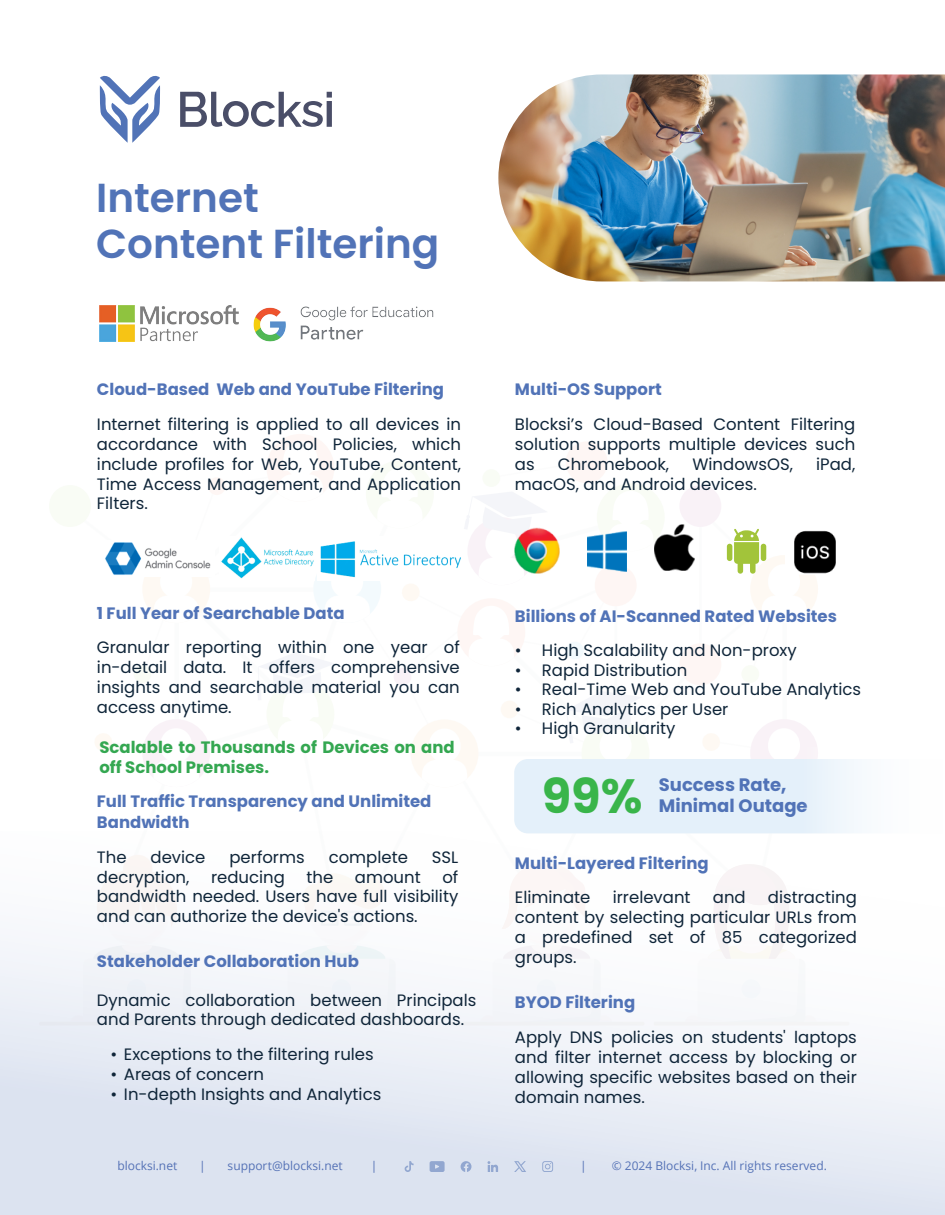
<style>
.page{position:relative;width:945px;height:1215px;background:#fff}
.page>*{position:absolute;margin:0;border:0;box-sizing:border-box;transform-origin:0 0}
.t1{font:700 48px "Poppins";color:#39b54a}
.t2{font:600 40.5px/46.5px "Poppins";color:#5173b7}
.t3{font:700 18px "Poppins";color:#5173b7}
.t4{font:16.5px/19.8px "Poppins";color:#0f2539;text-align:justify}
.t5{font:700 16.5px/21px "Poppins";color:#5173b7}
.t6{font:700 16.5px/19.8px "Poppins";color:#34a751}
.t7{font:12px "Open Sans";color:#5572b6}
</style>
<div class="page">
<svg style="left:99px;top:75px;width:61px;height:68px"></svg>
<svg style="left:180px;top:92px;width:152px;height:35px"></svg>
<img style="left:99px;top:306px;width:140px;height:35px">
<img style="left:253px;top:306px;width:180px;height:35px">
<div style="left:0;top:832px;width:945px;height:383px;background:linear-gradient(to bottom,#fff,#dbe2f0)"></div>
<svg style="left:404px;top:1161px;width:10px;height:11px"></svg>
<svg style="left:430px;top:1161px;width:15px;height:11px"></svg>
<svg style="left:461px;top:1161px;width:10px;height:11px"></svg>
<svg style="left:488px;top:1161px;width:10px;height:11px"></svg>
<svg style="left:514px;top:1161px;width:12px;height:11px"></svg>
<svg style="left:542px;top:1161px;width:11px;height:11px"></svg>
<img style="left:498px;top:74px;width:447px;height:207px">
<svg style="left:64px;top:441px;width:881px;height:583px"></svg>
<div style="left:805px;top:748px;width:140px;height:98px;background:linear-gradient(to right,#eef5fb,#fff)"></div>
<h2 class="t2" style="left:96px;top:174px;width:345px">Internet<br>Content Filtering</h2>
<p class="t5" style="left:97px;top:379px;width:349px">Cloud-Based Web and YouTube Filtering</p>
<p class="t4" style="left:97px;top:415px;width:366px">Internet filtering is applied to all devices in accordance with School Policies, which include profiles for Web, YouTube, Content, Time Access Management, and Application Filters.</p>
<p class="t5" style="left:97px;top:602px;width:249px">1 Full Year of Searchable Data</p>
<p class="t4" style="left:97px;top:638px;width:364px">Granular reporting within one year of in-detail data. It offers comprehensive insights and searchable material you can access anytime.</p>
<p class="t6" style="left:99px;top:737px;width:357px">Scalable to Thousands of Devices on and off School Premises.</p>
<p class="t5" style="left:97px;top:791px;width:336px">Full Traffic Transparency and Unlimited<br>Bandwidth</p>
<p class="t4" style="left:97px;top:847px;width:31px">The</p>
<p class="t4" style="left:151px;top:847px;width:56px">device</p>
<p class="t4" style="left:229px;top:847px;width:77px">performs</p>
<p class="t4" style="left:329px;top:847px;width:81px">complete</p>
<p class="t4" style="left:432px;top:847px;width:28px">SSL</p>
<p class="t4" style="left:97px;top:867px;width:94px">decryption,</p>
<p class="t4" style="left:211px;top:867px;width:75px">reducing</p>
<p class="t4" style="left:307px;top:867px;width:28px">the</p>
<p class="t4" style="left:355px;top:867px;width:67px">amount</p>
<p class="t4" style="left:97px;top:867px;width:363px;text-indent:345px">of bandwidth needed. Users have full visibility and can authorize the device's actions.</p>
<p class="t5" style="left:97px;top:950px;width:263px">Stakeholder Collaboration Hub</p>
<p class="t4" style="left:97px;top:990px;width:381px">Dynamic collaboration between Principals and Parents through dedicated dashboards.</p>
<p class="t4" style="left:110px;top:1045px;width:265px">• Exceptions to the filtering rules</p>
<p class="t4" style="left:110px;top:1064px;width:155px">• Areas of concern</p>
<p class="t4" style="left:110px;top:1084px;width:272px">• In-depth Insights and Analytics</p>
<p class="t5" style="left:515px;top:379px;width:148px">Multi-OS Support</p>
<p class="t4" style="left:515px;top:415px;width:342px">Blocksi’s Cloud-Based Content Filtering solution supports multiple devices such as</p>
<p class="t4" style="left:558px;top:454px;width:113px">Chromebook,</p>
<p class="t4" style="left:692px;top:454px;width:102px">WindowsOS,</p>
<p class="t4" style="left:816px;top:454px;width:41px">iPad,</p>
<p class="t4" style="left:515px;top:474px;width:243px">macOS, and Android devices.</p>
<p class="t5" style="left:515px;top:606px;width:324px">Billions of AI-Scanned Rated Websites</p>
<p class="t4" style="left:515px;top:641px;width:283px">• High Scalability and Non-proxy</p>
<p class="t4" style="left:515px;top:660px;width:174px">• Rapid Distribution</p>
<p class="t4" style="left:515px;top:680px;width:348px">• Real-Time Web and YouTube Analytics</p>
<p class="t4" style="left:515px;top:699px;width:215px">• Rich Analytics per User</p>
<p class="t4" style="left:515px;top:719px;width:162px">• High Granularity</p>
<h1 class="t1" style="left:542px;top:769px;width:102px">99%</h1>
<p class="t3" style="left:659px;top:774px;width:129px">Success Rate,</p>
<p class="t3" style="left:659px;top:795px;width:150px">Minimal Outage</p>
<p class="t5" style="left:515px;top:852px;width:195px">Multi-Layered Filtering</p>
<p class="t4" style="left:515px;top:888px;width:77px">Eliminate</p>
<p class="t4" style="left:613px;top:888px;width:79px">irrelevant</p>
<p class="t4" style="left:713px;top:888px;width:34px">and</p>
<p class="t4" style="left:515px;top:888px;width:343px;text-indent:253px">distracting content by selecting particular URLs from a predefined set of 85 categorized groups.</p>
<p class="t5" style="left:515px;top:992px;width:122px">BYOD Filtering</p>
<p class="t4" style="left:515px;top:1028px;width:343px">Apply DNS policies on students' laptops and filter internet access by blocking or allowing specific websites based on their domain names.</p>
<p class="t7" style="left:117px;top:1158px;width:61px">blocksi.net</p>
<p class="t7" style="left:199px;top:1158px;width:8px">|</p>
<p class="t7" style="left:228px;top:1158px;width:117px">support@blocksi.net</p>
<p class="t7" style="left:371px;top:1158px;width:8px">|</p>
<p class="t7" style="left:580px;top:1158px;width:8px">|</p>
<p class="t7" style="left:612px;top:1158px;width:217px">© 2024 Blocksi, Inc. All rights reserved.</p>
</div>
